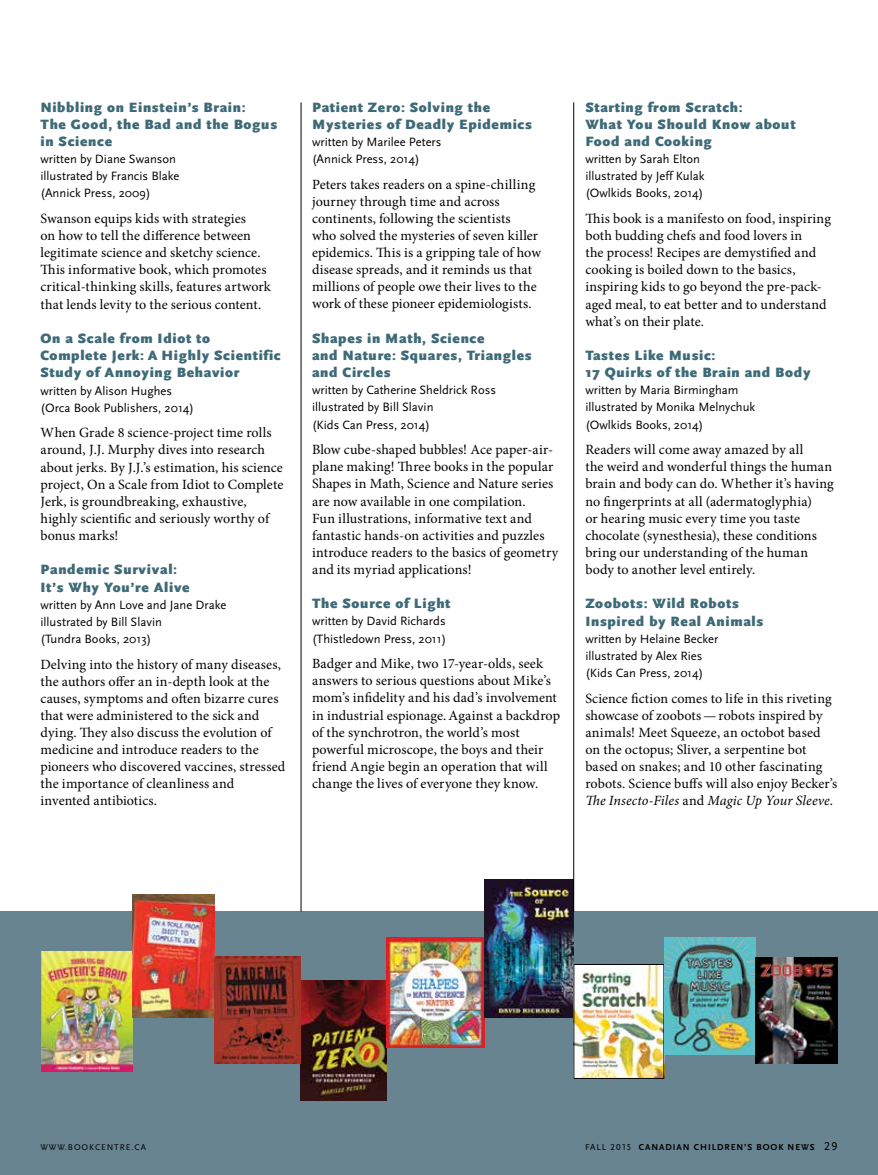
<style>
.page{position:relative;width:878px;height:1175px;background:#fff}
.page>*{position:absolute;margin:0;border:0;box-sizing:border-box;transform-origin:0 0}
.t1{font:14.1px/17.1px "Minion Pro";letter-spacing:.01em;color:#000}
.t2{font:900 14.1px/17.2px "Scala Sans";letter-spacing:.05em;color:#3e6a78}
.t3{font:12.6px/17.1px "Scala Sans";color:#000}
.t4{font:700 9px "Scala Sans LF";letter-spacing:.105em;color:#000}
.t5{font:8.7px "Scala Sans LF";letter-spacing:.105em;color:#000}
.s1{font-style:italic}
.s2{font-weight:400}
.s3{font-weight:400;font-size:12px}
</style>
<div class="page">
<div style="left:0;top:911px;width:878px;height:263px;background:#688491"></div>
<img style="left:42px;top:951px;width:91px;height:120px">
<img style="left:133px;top:894px;width:82px;height:123px">
<img style="left:301px;top:980px;width:86px;height:120px">
<img style="left:387px;top:937px;width:97px;height:111px">
<img style="left:484px;top:879px;width:89px;height:138px">
<img style="left:575px;top:966px;width:87px;height:110px">
<img style="left:664px;top:937px;width:91px;height:117px">
<img style="left:755px;top:957px;width:82px;height:106px">
<hr style="left:573px;top:102px;width:1px;height:809px;background:#000">
<hr style="left:301px;top:102px;width:1px;height:809px;background:#000">
<img style="left:215px;top:956px;width:86px;height:107px">
<p class="t2" style="left:40px;top:98px;width:238px">Nibbling on Einstein’s Brain:<br>The Good, the Bad and the Bogus in Science</p>
<p class="t3" style="left:40px;top:150px;width:140px">written by Diane Swanson illustrated by Francis Blake (Annick Press, 2009)</p>
<p class="t1" style="left:40px;top:210px;width:232px">Swanson equips kids with strategies<br>on how to tell the difference between legitimate science and sketchy science.<br>This informative book, which promotes critical-thinking skills, features artwork that lends levity to the serious content.</p>
<p class="t2" style="left:40px;top:330px;width:242px">On a Scale from Idiot to<br>Complete Jerk: A Highly Scientific<br>Study of Annoying Behavior</p>
<p class="t3" style="left:40px;top:382px;width:155px">written by Alison Hughes (Orca Book Publishers, 2014)</p>
<p class="t1" style="left:40px;top:424px;width:244px">When Grade 8 science-project time rolls around, J.J. Murphy dives into research about jerks. By J.J.’s estimation, his science project, On a Scale from Idiot to Complete Jerk, is groundbreaking, exhaustive, highly scientific and seriously worthy of bonus marks!</p>
<p class="t2" style="left:40px;top:561px;width:151px">Pandemic Survival:<br>It’s Why You’re Alive</p>
<p class="t3" style="left:40px;top:596px;width:187px">written by Ann Love and Jane Drake illustrated by Bill Slavin<br>(Tundra Books, 2013)</p>
<p class="t1" style="left:40px;top:655px;width:246px">Delving into the history of many diseases, the authors offer an in-depth look at the causes, symptoms and often bizarre cures that were administered to the sick and dying. They also discuss the evolution of medicine and introduce readers to the pioneers who discovered vaccines, stressed the importance of cleanliness and invented antibiotics.</p>
<p class="t2" style="left:312px;top:98px;width:221px">Patient Zero: Solving the<br>Mysteries of Deadly Epidemics</p>
<p class="t3" style="left:312px;top:133px;width:131px">written by Marilee Peters (Annick Press, 2014)</p>
<p class="t1" style="left:312px;top:176px;width:230px">Peters takes readers on a spine-chilling journey through time and across continents, following the scientists<br>who solved the mysteries of seven killer epidemics. This is a gripping tale of how disease spreads, and it reminds us that millions of people owe their lives to the work of these pioneer epidemiologists.</p>
<p class="t2" style="left:312px;top:329px;width:221px">Shapes in Math, Science<br>and Nature: Squares, Triangles and Circles</p>
<p class="t3" style="left:312px;top:382px;width:185px">written by Catherine Sheldrick Ross illustrated by Bill Slavin<br>(Kids Can Press, 2014)</p>
<p class="t1" style="left:312px;top:441px;width:248px">Blow cube-shaped bubbles! Ace paper-air&shy;plane making! Three books in the popular Shapes in Math, Science and Nature series are now available in one compilation.<br>Fun illustrations, informative text and fantastic hands-on activities and puzzles introduce readers to the basics of geometry and its myriad applications!</p>
<p class="t2" style="left:312px;top:595px;width:140px">The Source of Light</p>
<p class="t3" style="left:312px;top:613px;width:136px">written by David Richards (Thistledown Press, 2011)</p>
<p class="t1" style="left:312px;top:655px;width:249px">Badger and Mike, two 17-year-olds, seek answers to serious questions about Mike’s mom’s infidelity and his dad’s involvement in industrial espionage. Against a backdrop of the synchrotron, the world’s most powerful microscope, the boys and their friend Angie begin an operation that will change the lives of everyone they know.</p>
<p class="t2" style="left:585px;top:98px;width:212px">Starting from Scratch:<br>What You Should Know about<br>Food and Cooking</p>
<p class="t3" style="left:585px;top:150px;width:121px">written by Sarah Elton illustrated by Jeff Kulak (Owlkids Books, 2014)</p>
<p class="t1" style="left:585px;top:210px;width:247px">This book is a manifesto on food, inspiring both budding chefs and food lovers in<br>the process! Recipes are demystified and cooking is boiled down to the basics, inspiring kids to go beyond the pre-pack&shy;aged meal, to eat better and to understand what’s on their plate.</p>
<p class="t2" style="left:585px;top:347px;width:227px">Tastes Like Music:<br>17 Quirks of the Brain and Body</p>
<p class="t3" style="left:585px;top:382px;width:171px">written by Maria Birmingham illustrated by Monika Melnychuk (Owlkids Books, 2014)</p>
<p class="t1" style="left:585px;top:441px;width:250px">Readers will come away amazed by all<br>the weird and wonderful things the human brain and body can do. Whether it’s having no fingerprints at all (adermatoglyphia)<br>or hearing music every time you taste chocolate (synesthesia), these conditions bring our understanding of the human body to another level entirely.</p>
<p class="t2" style="left:585px;top:595px;width:179px">Zoobots: Wild Robots<br>Inspired by Real Animals</p>
<p class="t3" style="left:585px;top:630px;width:134px">written by Helaine Becker illustrated by Alex Ries (Kids Can Press, 2014)</p>
<p class="t1" style="left:585px;top:689px;width:253px">Science fiction comes to life in this riveting showcase of zoobots — robots inspired by animals! Meet Squeeze, an octobot based on the octopus; Sliver, a serpentine bot based on snakes; and 10 other fascinating robots. Science buffs will also enjoy Becker’s <span class="s1">The Insecto-Files</span> and <span class="s1">Magic Up Your Sleeve</span>.</p>
<p class="t5" style="left:40px;top:1142px;width:107px">WWW.BOOKCENTRE.CA</p>
<p class="t4" style="left:585px;top:1141px;width:254px"><span class="s2">FALL 2015</span> CANADIAN CHILDREN’S BOOK NEWS <span class="s3">29</span></p>
</div>
